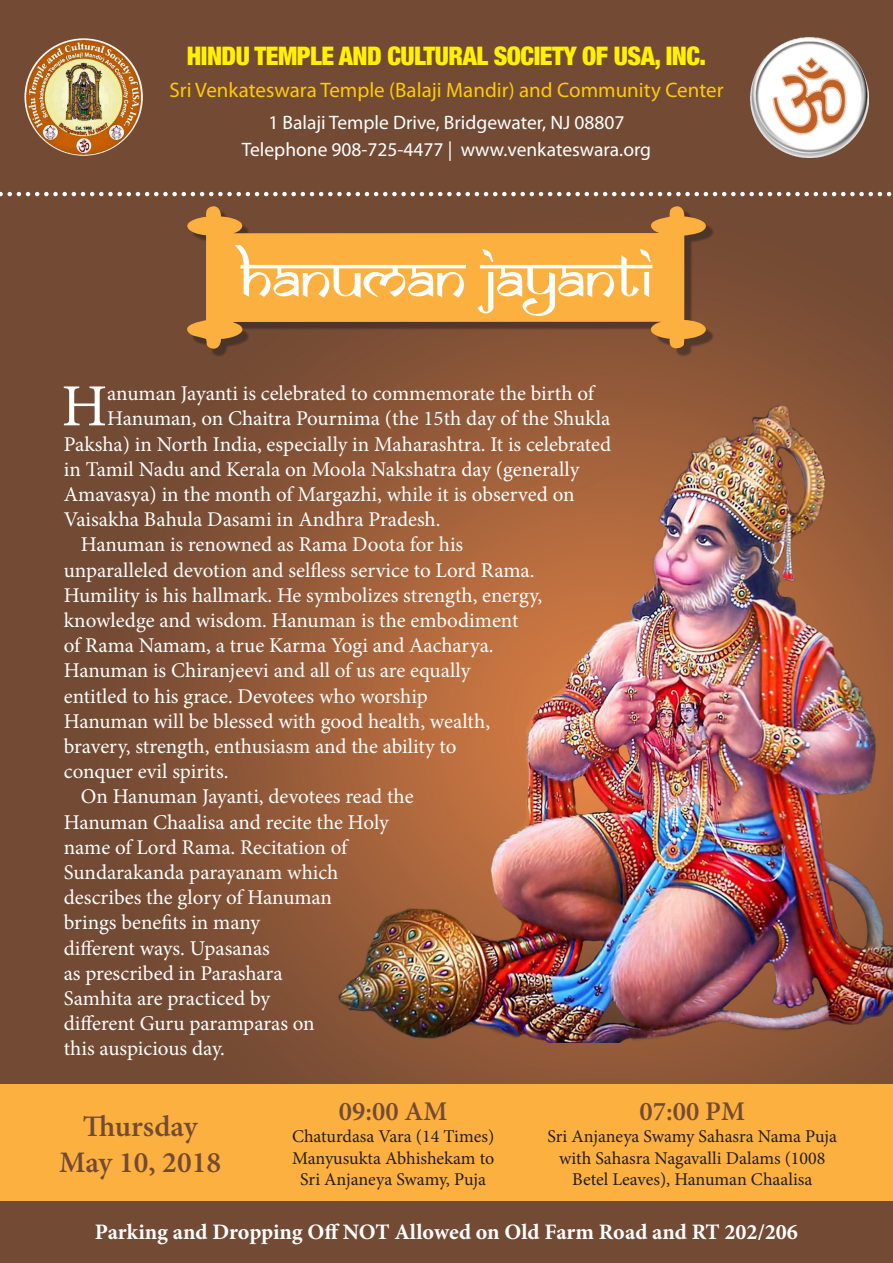
<style>
.page{position:relative;width:893px;height:1263px;background:#734a34}
.page>*{position:absolute;margin:0;border:0;box-sizing:border-box;transform-origin:0 0}
.t1{font:59.7px "Minion Pro";color:#fff}
.t2{font:59.4px "Samarkan Normal";color:#fff}
.t3{font:600 29.85px "Minion Pro";color:#734a34}
.t4{font:600 27px "Minion Pro";color:#734a34}
.t5{font:900 condensed 25.5px "Helvetica Neue";letter-spacing:-.02em;color:#fff101}
.t6{font:700 22.05px "Minion Pro";color:#fff}
.t7{font:21px/25.2px "Minion Pro";color:#fff}
.t8{font:21px "Myriad Pro";color:#feca0a}
.t9{font:19.5px "Myriad Pro";color:#fff}
.t10{font:18px/21.6px "Minion Pro";letter-spacing:-.005em;color:#231f20;text-align:center}
</style>
<div class="page">
<img style="left:0;top:88px;width:893px;height:996px">
<div style="left:0;top:1084px;width:893px;height:117px;background:#fbb03f"></div>
<svg style="left:0;top:192px;width:893px;height:4px"></svg>
<img style="left:24px;top:38px;width:119px;height:118px">
<img style="left:750px;top:37px;width:118px;height:120px">
<div style="left:191px;top:211px;width:523px;height:146px;background:#231f20;opacity:.5"></div>
<svg style="left:183px;top:203px;width:525px;height:149px;fill:#fbb03f"></svg>
<p class="t5" style="left:187px;top:35px;width:521px">HINDU TEMPLE AND CULTURAL SOCIETY OF USA, INC.</p>
<p class="t8" style="left:169px;top:77px;width:556px">Sri Venkateswara Temple (Balaji Mandir) and Community Center</p>
<p class="t9" style="left:268px;top:111px;width:358px">1 Balaji Temple Drive, Bridgewater, NJ 08807</p>
<p class="t9" style="left:242px;top:137px;width:411px">Telephone 908-725-4477 | www.venkateswara.org</p>
<p class="t2" style="left:241px;top:243px;width:413px">Hanuman Jayanti</p>
<p class="t1" style="left:62px;top:366px;width:47px">H</p>
<p class="t7" style="left:107px;top:381px;width:488px">anuman Jayanti is celebrated to commemorate the birth of</p>
<p class="t7" style="left:107px;top:406px;width:505px">Hanuman, on Chaitra Pournima (the 15th day of the Shukla</p>
<p class="t7" style="left:64px;top:431px;width:549px">Paksha) in North India, especially in Maharashtra. It is celebrated</p>
<p class="t7" style="left:64px;top:456px;width:517px">in Tamil Nadu and Kerala on Moola Nakshatra day (generally</p>
<p class="t7" style="left:64px;top:482px;width:512px">Amavasya) in the month of Margazhi, while it is observed on</p>
<p class="t7" style="left:64px;top:507px;width:378px">Vaisakha Bahula Dasami in Andhra Pradesh.</p>
<p class="t7" style="left:64px;top:532px;width:480px;text-indent:17px">Hanuman is renowned as Rama Doota for his unparalleled devotion and selfless service to Lord Rama.<br>Humility is his hallmark. He symbolizes strength, energy, knowledge and wisdom. Hanuman is the embodiment<br>of Rama Namam, a true Karma Yogi and Aacharya.<br>Hanuman is Chiranjeevi and all of us are equally<br>entitled to his grace. Devotees who worship<br>Hanuman will be blessed with good health, wealth, bravery, strength, enthusiasm and the ability to<br>conquer evil spirits.</p>
<p class="t7" style="left:64px;top:784px;width:351px;text-indent:17px">On Hanuman Jayanti, devotees read the<br>Hanuman Chaalisa and recite the Holy name of Lord Rama. Recitation of<br>Sundarakanda parayanam which describes the glory of Hanuman<br>brings benefits in many<br>different ways. Upasanas<br>as prescribed in Parashara<br>Samhita are practiced by<br>different Guru paramparas on<br>this auspicious day.</p>
<p class="t3" style="left:83px;top:1106px;width:116px">Thursday</p>
<p class="t3" style="left:59px;top:1141px;width:163px">May 10, 2018</p>
<p class="t4" style="left:339px;top:1093px;width:110px">09:00 AM</p>
<p class="t10" style="left:292px;top:1125px;width:204px">Chaturdasa Vara (14 Times)<br>Manyusukta Abhishekam to<br>Sri Anjaneya Swamy, Puja</p>
<p class="t4" style="left:639px;top:1093px;width:107px">07:00 PM</p>
<p class="t10" style="left:547px;top:1125px;width:291px">Sri Anjaneya Swamy Sahasra Nama Puja with Sahasra Nagavalli Dalams (1008<br>Betel Leaves), Hanuman Chaalisa</p>
<p class="t6" style="left:95px;top:1217px;width:704px">Parking and Dropping Off NOT Allowed on Old Farm Road and RT 202/206</p>
</div>
